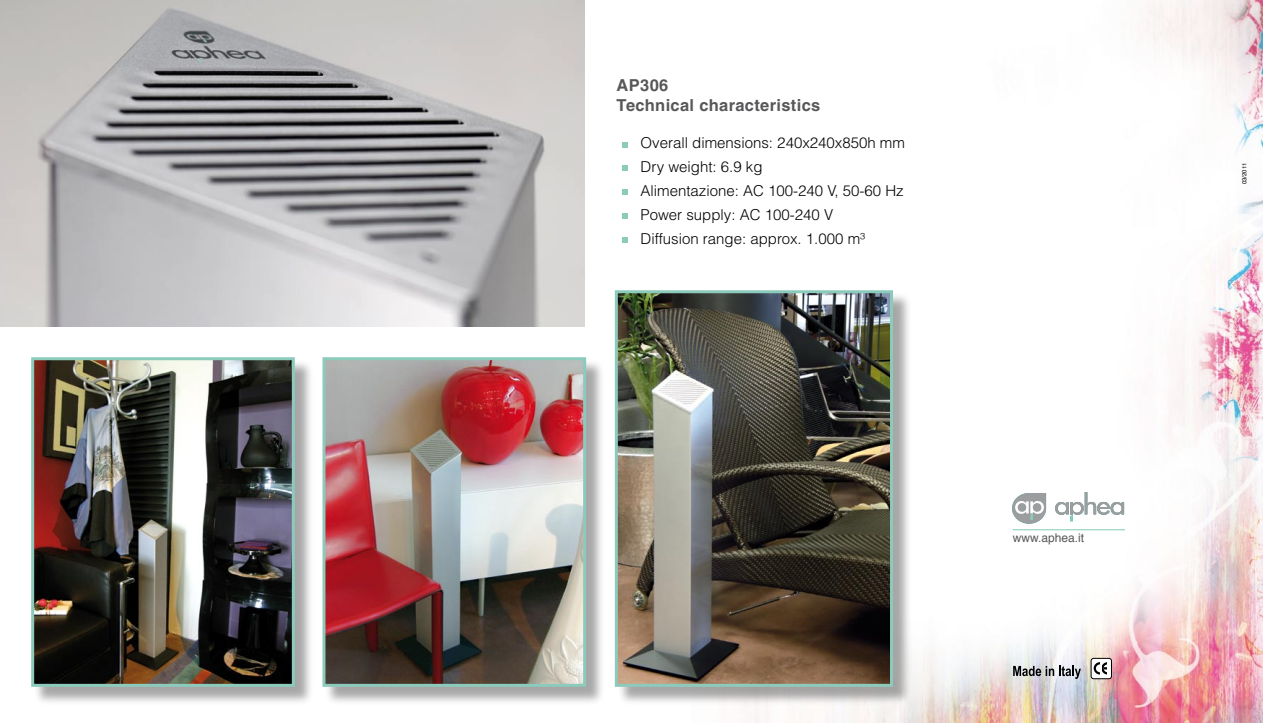
<style>
.page{position:relative;width:1263px;height:723px;background:#fff}
.page>*{position:absolute;margin:0;border:0;box-sizing:border-box;transform-origin:0 0}
.t1{font:700 16.5px/19.8px "Helvetica";letter-spacing:.02em;color:#58585a}
.t2{font:300 15px/24px "Helvetica";color:#000}
.t3{font:12px "Helvetica";color:#58585a}
.t4{font:6px "Helvetica";color:#000}
</style>
<div class="page">
<img style="left:755px;top:0;width:508px;height:723px">
<svg style="left:622px;top:142px;width:6px;height:5px"></svg>
<svg style="left:622px;top:165px;width:6px;height:6px"></svg>
<svg style="left:622px;top:189px;width:6px;height:6px"></svg>
<svg style="left:622px;top:213px;width:6px;height:6px"></svg>
<svg style="left:622px;top:237px;width:6px;height:6px"></svg>
<div style="left:33px;top:359px;width:282px;height:347px;background:#000;opacity:.35"></div>
<img style="left:35px;top:361px;width:256px;height:322px">
<div style="left:31px;top:357px;width:264px;height:330px;border:3px solid #8ccbbc"></div>
<div style="left:324px;top:359px;width:282px;height:347px;background:#000;opacity:.35"></div>
<img style="left:326px;top:361px;width:256px;height:322px">
<div style="left:322px;top:357px;width:264px;height:330px;border:3px solid #8ccbbc"></div>
<div style="left:616px;top:292px;width:296px;height:414px;background:#000;opacity:.35"></div>
<img style="left:619px;top:294px;width:270px;height:389px">
<div style="left:615px;top:290px;width:278px;height:397px;border:3px solid #8ccbbc"></div>
<img style="left:0;top:0;width:584px;height:326px">
<svg style="left:1013px;top:666px;width:68px;height:13px"></svg>
<div style="left:1091px;top:658px;width:20px;height:21px;background:#fff;border-radius:3px"></div>
<div style="left:1091px;top:658px;width:21px;height:21px;border:1px solid #000;border-radius:3px"></div>
<svg style="left:1092px;top:661px;width:15px;height:15px"></svg>
<svg style="left:1012px;top:492px;width:112px;height:32px"></svg>
<hr style="left:1013px;top:529px;width:112px;height:1px;background:#8ccbbc">
<p class="t1" style="left:617px;top:75px;width:205px">AP306<br>Technical characteristics</p>
<p class="t2" style="left:641px;top:131px;width:266px">Overall dimensions: 240x240x850h mm<br>Dry weight: 6.9 kg<br>Alimentazione: AC 100-240 V, 50-60 Hz<br>Power supply: AC 100-240 V<br>Diffusion range: approx. 1.000 m³</p>
<p class="t3" style="left:1013px;top:528px;width:73px">www.aphea.it</p>
<p class="t4" style="left:1239px;top:184px;width:23px;rotate:-90deg">03/2011</p>
</div>
